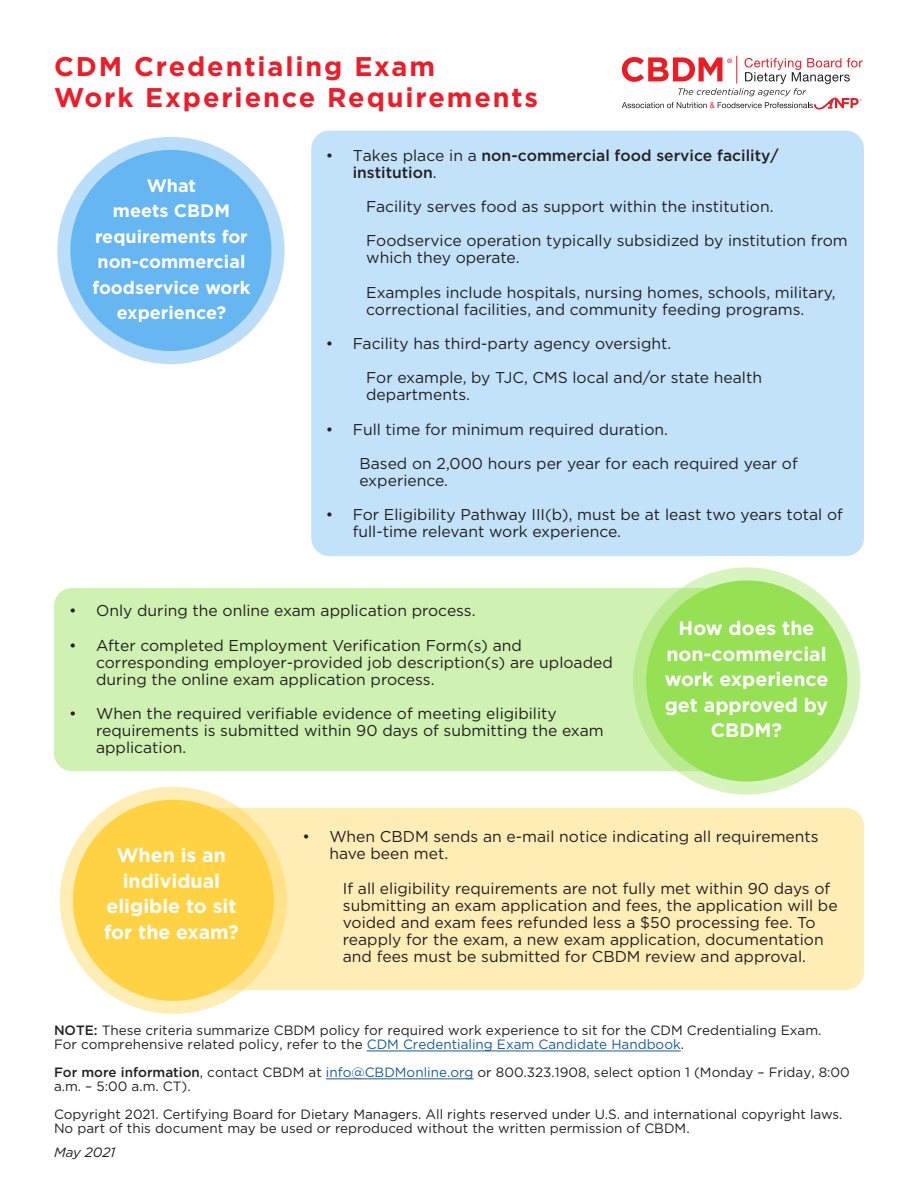
<style>
.page{position:relative;width:918px;height:1188px;background:#fff}
.page>*{position:absolute;margin:0;border:0;box-sizing:border-box;transform-origin:0 0}
.t1{font:700 27px "Gotham";letter-spacing:.07em;color:#ee1c28}
.t2{font:700 19.5px/25.5px "Gotham";color:#fff;text-align:center}
.t3{font:700 18px/25.5px "Gotham";color:#fff;text-align:center}
.t4{font:15.75px/17.1px "Gotham";color:#231f20}
.t5{font:500 15.75px/17.1px "Gotham";color:#231f20}
.t6{font:13.5px/14px "Gotham";color:#231f20}
.t7{font:italic 13.5px "Gotham";color:#231f20}
.t8{font:500 2.85px "Gotham";color:#ec1c24}
.s1{font-weight:400}
.s2{font-weight:500}
.s3{color:#175d9e}
</style>
<div class="page">
<div style="left:171px;top:808px;width:693px;height:182px;background:#ffedb6;border-radius:18px"></div>
<div style="left:54px;top:588px;width:693px;height:183px;background:#cff1b2;border-radius:18px"></div>
<div style="left:311px;top:131px;width:553px;height:425px;background:#c2e2f9;border-radius:18px"></div>
<hr style="left:367px;top:1051px;width:314px;height:1px;background:#175d9e">
<hr style="left:326px;top:1079px;width:148px;height:1px;background:#175d9e">
<svg style="left:622px;top:56px;width:241px;height:53px"></svg>
<div style="left:57px;top:137px;width:228px;height:227px;background:#badef9;border-radius:50%"></div>
<div style="left:70px;top:150px;width:201px;height:201px;background:#66b6f2;border-radius:50%"></div>
<svg style="left:633px;top:567px;width:227px;height:228px;background:#cdf0af"></svg>
<div style="left:646px;top:580px;width:201px;height:202px;background:#95e053;border-radius:50%"></div>
<svg style="left:60px;top:787px;width:227px;height:227px;background:#ffe9a6"></svg>
<div style="left:73px;top:800px;width:201px;height:201px;background:#ffd243;border-radius:50%"></div>
<p class="t1" style="left:54px;top:48px;width:383px">CDM Credentialing Exam</p>
<p class="t1" style="left:54px;top:80px;width:486px">Work Experience Requirements</p>
<p class="t8" style="left:859px;top:98px;width:4px">®</p>
<p class="t3" style="left:147px;top:173px;width:51px">What</p>
<p class="t3" style="left:95px;top:198px;width:154px">meets CBDM requirements for</p>
<p class="t3" style="left:92px;top:249px;width:160px">non-commercial foodservice work experience?</p>
<p class="t5" style="left:353px;top:146px;width:427px;text-indent:-27px"><span class="s1">• Takes place in a</span> non-commercial food service facility/ institution<span class="s1">.</span></p>
<p class="t4" style="left:366px;top:198px;width:409px">Facility serves food as support within the institution.</p>
<p class="t4" style="left:366px;top:232px;width:483px">Foodservice operation typically subsidized by institution from which they operate.</p>
<p class="t4" style="left:366px;top:283px;width:471px">Examples include hospitals, nursing homes, schools, military, correctional facilities, and community feeding programs.</p>
<p class="t4" style="left:326px;top:334px;width:347px">• Facility has third-party agency oversight.</p>
<p class="t4" style="left:366px;top:369px;width:397px">For example, by TJC, CMS local and/or state health departments.</p>
<p class="t4" style="left:326px;top:420px;width:344px">• Full time for minimum required duration.</p>
<p class="t4" style="left:359px;top:454px;width:440px">Based on 2,000 hours per year for each required year of experience.</p>
<p class="t4" style="left:353px;top:506px;width:492px;text-indent:-27px">• For Eligibility Pathway III(b), must be at least two years total of full-time relevant work experience.</p>
<p class="t4" style="left:69px;top:602px;width:408px">• Only during the online exam application process.</p>
<p class="t4" style="left:96px;top:636px;width:518px;text-indent:-27px">• After completed Employment Verification Form(s) and corresponding employer-provided job description(s) are uploaded during the online exam application process.</p>
<p class="t4" style="left:96px;top:705px;width:509px;text-indent:-27px">• When the required verifiable evidence of meeting eligibility requirements is submitted within 90 days of submitting the exam application.</p>
<p class="t2" style="left:665px;top:615px;width:165px">How does the non-commercial work experience get approved by<br>CBDM?</p>
<p class="t2" style="left:117px;top:843px;width:111px;text-align:left">When is an individual</p>
<p class="t2" style="left:106px;top:894px;width:132px">eligible to sit</p>
<p class="t2" style="left:104px;top:919px;width:136px">for the exam?</p>
<p class="t4" style="left:329px;top:828px;width:491px;text-indent:-27px">• When CBDM sends an e-mail notice indicating all requirements have been met.</p>
<p class="t4" style="left:343px;top:879px;width:496px">If all eligibility requirements are not fully met within 90 days of submitting an exam application and fees, the application will be voided and exam fees refunded less a $50 processing fee. To reapply for the exam, a new exam application, documentation and fees must be submitted for CBDM review and approval.</p>
<p class="t6" style="left:54px;top:1023px;width:769px"><span class="s2">NOTE:</span> These criteria summarize CBDM policy for required work experience to sit for the CDM Credentialing Exam.</p>
<p class="t6" style="left:54px;top:1037px;width:632px">For comprehensive related policy, refer to the <span class="s3">CDM Credentialing Exam Candidate Handbook</span>.</p>
<p class="t6" style="left:54px;top:1065px;width:797px"><span class="s2">For more information</span>, contact CBDM at <span class="s3">info@CBDMonline.org</span> or 800.323.1908, select option 1 (Monday – Friday, 8:00 a.m. – 5:00 a.m. CT).</p>
<p class="t6" style="left:54px;top:1107px;width:790px">Copyright 2021. Certifying Board for Dietary Managers. All rights reserved under U.S. and international copyright laws.<br>No part of this document may be used or reproduced without the written permission of CBDM.</p>
<p class="t7" style="left:54px;top:1144px;width:63px">May 2021</p>
</div>
